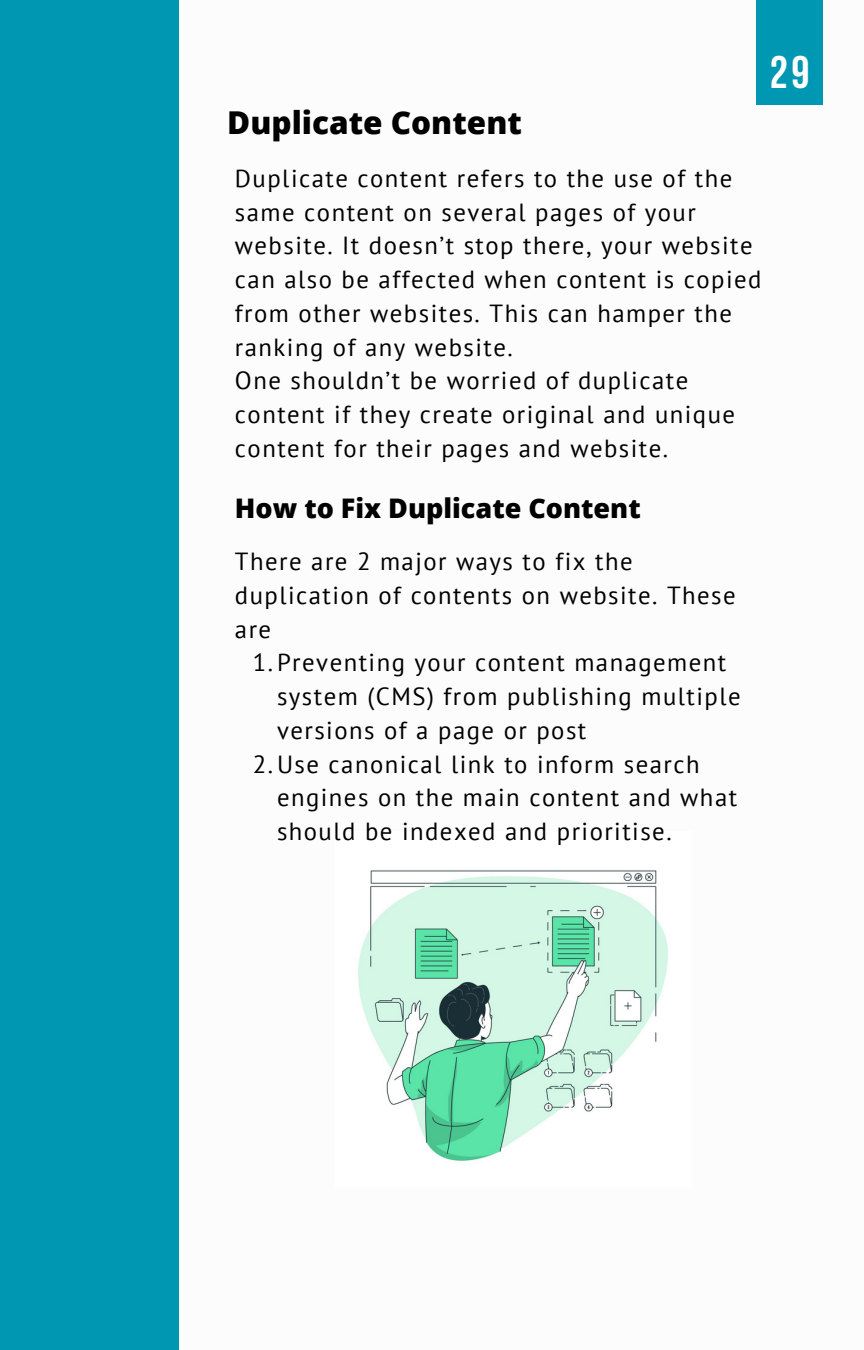
<style>
.page{position:relative;width:864px;height:1350px;background:#fbfcfb}
.page>*{position:absolute;margin:0;border:0;box-sizing:border-box;transform-origin:0 0}
.t1{font:700 45.45px "Bebas Neue";color:#fff}
.t2{font:800 31.5px "Open Sans";color:#000}
.t3{font:800 27px "Open Sans";color:#000}
.t4{font:24.75px/33.8px "PT Sans";letter-spacing:.06em;color:#000}
</style>
<div class="page">
<div style="left:0;top:0;width:179px;height:1350px;background:#0097b2"></div>
<div style="left:756px;top:0;width:66px;height:104px;background:#0097b2"></div>
<img style="left:358px;top:870px;width:310px;height:291px">
<p class="t2" style="left:227px;top:100px;width:296px">Duplicate Content</p>
<p class="t4" style="left:235px;top:161px;width:528px">Duplicate content refers to the use of the same content on several pages of your website. It doesn’t stop there, your website can also be affected when content is copied from other websites. This can hamper the ranking of any website.<br>One shouldn’t be worried of duplicate content if they create original and unique content for their pages and website.</p>
<p class="t3" style="left:235px;top:489px;width:407px">How to Fix Duplicate Content</p>
<p class="t4" style="left:235px;top:544px;width:502px">There are 2 major ways to fix the duplication of contents on website. These are</p>
<p class="t4" style="left:253px;top:645px;width:475px">1.Preventing your content management</p>
<p class="t4" style="left:277px;top:679px;width:465px">system (CMS) from publishing multiple</p>
<p class="t4" style="left:277px;top:713px;width:311px">versions of a page or post</p>
<p class="t4" style="left:253px;top:747px;width:448px">2.Use canonical link to inform search</p>
<p class="t4" style="left:277px;top:780px;width:462px">engines on the main content and what</p>
<p class="t4" style="left:277px;top:814px;width:396px">should be indexed and prioritise.</p>
<h1 class="t1" style="left:770px;top:54px;width:41px">29</h1>
</div>
